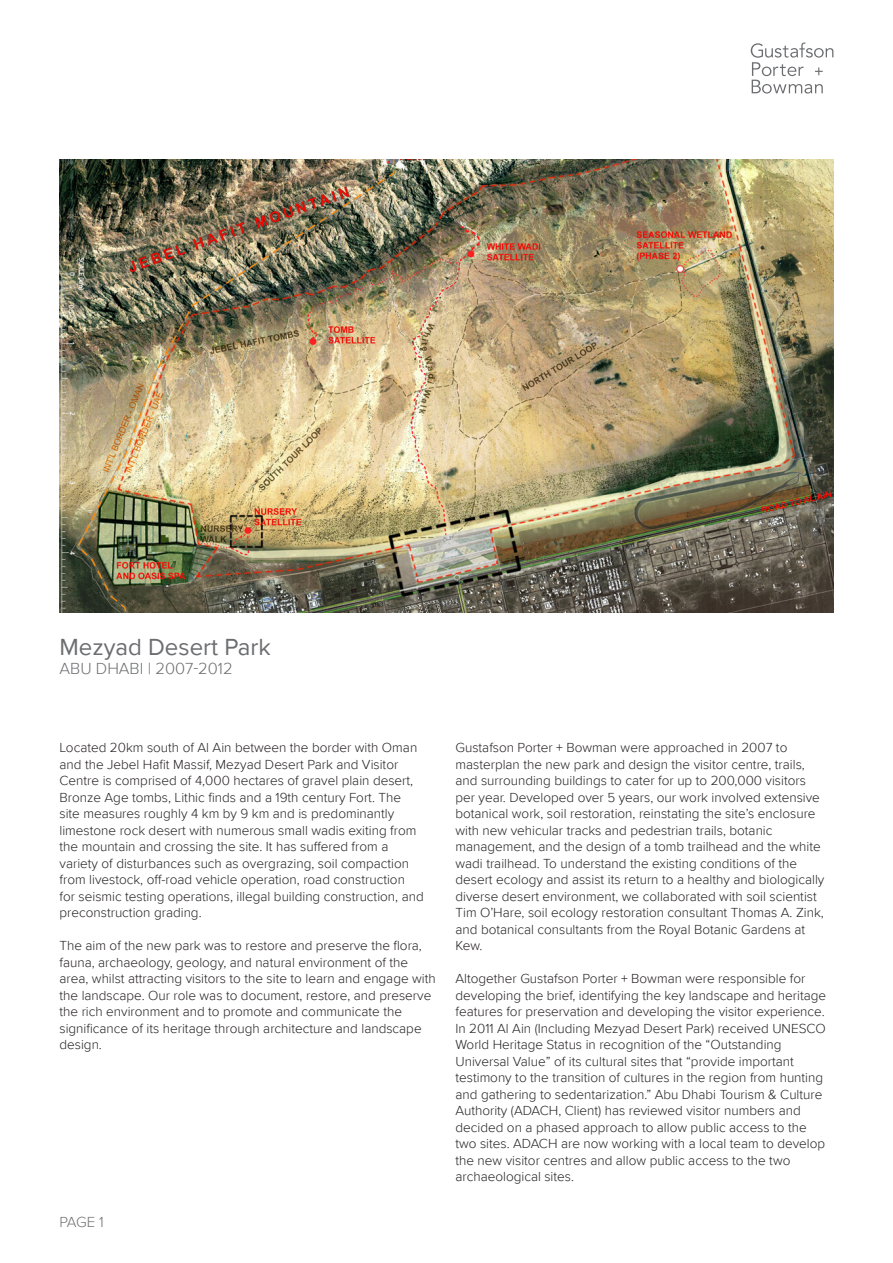
<style>
.page{position:relative;width:893px;height:1263px;background:#fff}
.page>*{position:absolute;margin:0;border:0;box-sizing:border-box;transform-origin:0 0}
.HEADING{font:24px "Proxima Nova";color:#6c6d70}
.HEADING_2{font:300 16.5px "Proxima Nova";color:#6c6d70}
.t1{font:300 15px "Proxima Nova";color:#6c6d70}
.BODY_TEXT{font:300 13.5px/16.5px "Proxima Nova";color:#231f20}
</style>
<div class="page">
<img style="left:60px;top:159px;width:773px;height:453px">
<svg style="left:751px;top:43px;width:82px;height:51px"></svg>
<p class="HEADING" style="left:60px;top:629px;width:213px">Mezyad Desert Park</p>
<p class="HEADING_2" style="left:60px;top:656px;width:175px">ABU DHABI | 2007-2012</p>
<p class="BODY_TEXT" style="left:60px;top:739px;width:366px">Located 20km south of Al Ain between the border with Oman and the Jebel Hafit Massif, Mezyad Desert Park and Visitor Centre is comprised of 4,000 hectares of gravel plain desert, Bronze Age tombs, Lithic finds and a 19th century Fort. The site measures roughly 4 km by 9 km and is predominantly limestone rock desert with numerous small wadis exiting from the mountain and crossing the site. It has suffered from a variety of disturbances such as overgrazing, soil compaction from livestock, off-road vehicle operation, road construction for seismic testing operations, illegal building construction, and preconstruction grading.</p>
<p class="BODY_TEXT" style="left:60px;top:937px;width:378px">The aim of the new park was to restore and preserve the flora, fauna, archaeology, geology, and natural environment of the area, whilst attracting visitors to the site to learn and engage with the landscape. Our role was to document, restore, and preserve the rich environment and to promote and communicate the significance of its heritage through architecture and landscape design.</p>
<p class="t1" style="left:60px;top:1211px;width:46px">PAGE 1</p>
<p class="BODY_TEXT" style="left:455px;top:739px;width:370px">Gustafson Porter + Bowman were approached in 2007 to masterplan the new park and design the visitor centre, trails, and surrounding buildings to cater for up to 200,000 visitors per year. Developed over 5 years, our work involved extensive botanical work, soil restoration, reinstating the site’s enclosure with new vehicular tracks and pedestrian trails, botanic management, and the design of a tomb trailhead and the white wadi trailhead. To understand the existing conditions of the desert ecology and assist its return to a healthy and biologically diverse desert environment, we collaborated with soil scientist Tim O’Hare, soil ecology restoration consultant Thomas A. Zink, and botanical consultants from the Royal Botanic Gardens at Kew.</p>
<p class="BODY_TEXT" style="left:455px;top:970px;width:372px">Altogether Gustafson Porter + Bowman were responsible for developing the brief, identifying the key landscape and heritage features for preservation and developing the visitor experience.<br>In 2011 Al Ain (Including Mezyad Desert Park) received UNESCO World Heritage Status in recognition of the “Outstanding Universal Value” of its cultural sites that “provide important testimony to the transition of cultures in the region from hunting and gathering to sedentarization.” Abu Dhabi Tourism &amp; Culture Authority (ADACH, Client) has reviewed visitor numbers and decided on a phased approach to allow public access to the two sites. ADACH are now working with a local team to develop the new visitor centres and allow public access to the two archaeological sites.</p>
</div>
